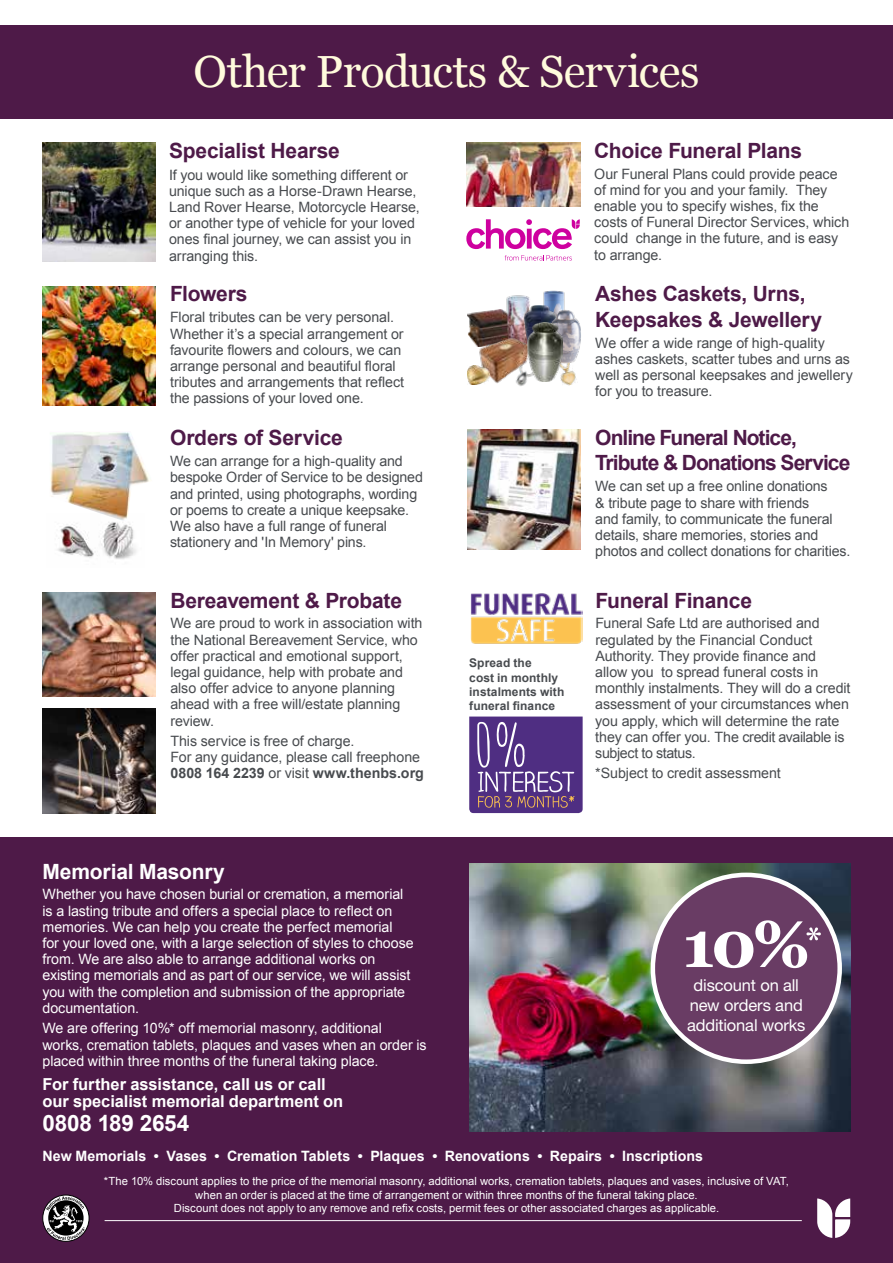
<style>
.page{position:relative;width:893px;height:1263px;background:#fff}
.page>*{position:absolute;margin:0;border:0;box-sizing:border-box;transform-origin:0 0}
.t1{font:700 65.4px "Georgia";color:#fff}
.t2{font:45px "Georgia";letter-spacing:-.01em;color:#fffbdc}
.t3{font:700 22.5px "Arial";letter-spacing:-.01em;color:#fff}
.t4{font:700 21px/25.2px "Arial";letter-spacing:-.01em;color:#4e1a48}
.t5{font:700 21px/25.2px "Arial";letter-spacing:-.045em;color:#4e1a48}
.t6{font:700 21px "Arial";letter-spacing:-.01em;color:#fff}
.t7{font:700 16.5px/16.2px "Arial";letter-spacing:-.005em;color:#fff}
.t8{font:16.5px/19.8px "Helvetica Neue";letter-spacing:-.01em;color:#fff;text-align:center}
.t9{font:14.25px/16.2px "Arial";letter-spacing:-.005em;color:#484b4f}
.t10{font:14.25px/16.2px "Arial";letter-spacing:-.005em;color:#fff}
.t11{font:700 14.25px "Arial";color:#fff}
.t12{font:700 12px/14.4px "Arial";letter-spacing:.005em;color:#484b4f}
.t13{font:11.25px/13.5px "Arial";letter-spacing:.005em;color:#fff;text-align:center}
.s1{font-weight:700}
</style>
<div class="page">
<div style="left:0;top:838px;width:893px;height:425px;background:#4e1a48"></div>
<div style="left:0;top:26px;width:893px;height:93px;background:#4e1a48"></div>
<svg style="left:817px;top:1198px;width:33px;height:40px"></svg>
<hr style="left:105px;top:1220px;width:697px;height:1px;background:#fff">
<img style="left:562px;top:363px;width:14px;height:23px">
<img style="left:468px;top:310px;width:34px;height:31px">
<img style="left:539px;top:381px;width:12px;height:1px">
<img style="left:502px;top:295px;width:33px;height:32px">
<img style="left:538px;top:290px;width:27px;height:20px">
<img style="left:472px;top:327px;width:56px;height:59px">
<img style="left:468px;top:365px;width:21px;height:20px">
<img style="left:524px;top:306px;width:32px;height:52px">
<img style="left:549px;top:310px;width:32px;height:53px">
<img style="left:528px;top:323px;width:35px;height:58px">
<img style="left:101px;top:522px;width:35px;height:37px">
<img style="left:57px;top:523px;width:43px;height:35px">
<img style="left:50px;top:432px;width:100px;height:89px">
<img style="left:467px;top:430px;width:114px;height:119px">
<svg style="left:43px;top:1195px;width:46px;height:46px"></svg>
<div style="left:43px;top:1195px;width:46px;height:46px;border:1px solid #000;border-radius:50%"></div>
<svg style="left:46px;top:1196px;width:39px;height:44px;background:#676266"></svg>
<svg style="left:466px;top:219px;width:114px;height:30px"></svg>
<svg style="left:505px;top:255px;width:67px;height:6px"></svg>
<img style="left:467px;top:142px;width:113px;height:64px">
<img style="left:43px;top:142px;width:113px;height:119px">
<img style="left:43px;top:592px;width:113px;height:104px">
<img style="left:43px;top:709px;width:113px;height:104px">
<img style="left:470px;top:593px;width:113px;height:51px">
<svg style="left:469px;top:716px;width:114px;height:97px;background:#65478d"></svg>
<img style="left:469px;top:863px;width:381px;height:268px">
<div style="left:653px;top:875px;width:187px;height:187px;background:#693c64;border-radius:50%"></div>
<div style="left:651px;top:873px;width:191px;height:191px;border:4px solid #fff;border-radius:50%"></div>
<svg style="left:806px;top:927px;width:15px;height:13px"></svg>
<img style="left:43px;top:286px;width:113px;height:119px">
<h2 class="t2" style="left:193px;top:38px;width:508px">Other Products &amp; Services</h2>
<h3 class="t4" style="left:169px;top:138px;width:172px">Specialist Hearse</h3>
<p class="t9" style="left:169px;top:167px;width:252px">If you would like something different or unique such as a Horse-Drawn Hearse, Land Rover Hearse, Motorcycle Hearse, or another type of vehicle for your loved ones final journey, we can assist you in arranging this.</p>
<h3 class="t4" style="left:170px;top:282px;width:79px">Flowers</h3>
<p class="t9" style="left:170px;top:309px;width:236px">Floral tributes can be very personal.<br>Whether it’s a special arrangement or favourite flowers and colours, we can arrange personal and beautiful floral tributes and arrangements that reflect the passions of your loved one.</p>
<h3 class="t4" style="left:170px;top:426px;width:174px">Orders of Service</h3>
<p class="t9" style="left:170px;top:453px;width:254px">We can arrange for a high-quality and bespoke Order of Service to be designed and printed, using photographs, wording or poems to create a unique keepsake.<br>We also have a full range of funeral stationery and 'In Memory' pins.</p>
<h3 class="t4" style="left:170px;top:588px;width:233px">Bereavement &amp; Probate</h3>
<p class="t9" style="left:170px;top:615px;width:254px">We are proud to work in association with the National Bereavement Service, who offer practical and emotional support, legal guidance, help with probate and also offer advice to anyone planning ahead with a free will/estate planning review.</p>
<p class="t9" style="left:170px;top:733px;width:255px">This service is free of charge.<br>For any guidance, please call freephone<br><span class="s1">0808 164 2239</span> or visit <span class="s1">www.thenbs.org</span></p>
<h3 class="t6" style="left:43px;top:857px;width:184px">Memorial Masonry</h3>
<p class="t10" style="left:43px;top:886px;width:373px">Whether you have chosen burial or cremation, a memorial is a lasting tribute and offers a special place to reflect on memories. We can help you create the perfect memorial<br>for your loved one, with a large selection of styles to choose from. We are also able to arrange additional works on existing memorials and as part of our service, we will assist you with the completion and submission of the appropriate documentation.</p>
<p class="t10" style="left:43px;top:1020px;width:386px">We are offering 10%* off memorial masonry, additional<br>works, cremation tablets, plaques and vases when an order is placed within three months of the funeral taking place.</p>
<p class="t7" style="left:43px;top:1077px;width:302px">For further assistance, call us or call our specialist memorial department on</p>
<h3 class="t3" style="left:43px;top:1108px;width:148px">0808 189 2654</h3>
<p class="t12" style="left:469px;top:656px;width:97px">Spread the<br>cost in monthly instalments with funeral finance</p>
<h3 class="t4" style="left:594px;top:138px;width:209px">Choice Funeral Plans</h3>
<p class="t9" style="left:594px;top:166px;width:257px">Our Funeral Plans could provide peace of mind for you and your family. They enable you to specify wishes, fix the costs of Funeral Director Services, which could change in the future, and is easy to arrange.</p>
<h3 class="t4" style="left:595px;top:282px;width:228px">Ashes Caskets, Urns,<br>Keepsakes &amp; Jewellery</h3>
<p class="t9" style="left:595px;top:335px;width:259px">We offer a wide range of high-quality ashes caskets, scatter tubes and urns as well as personal keepsakes and jewellery for you to treasure.</p>
<h3 class="t5" style="left:595px;top:426px;width:257px">Online Funeral Notice,<br>Tribute &amp; Donations Service</h3>
<p class="t9" style="left:595px;top:478px;width:257px">We can set up a free online donations<br>&amp; tribute page to share with friends<br>and family, to communicate the funeral details, share memories, stories and photos and collect donations for charities.</p>
<h3 class="t4" style="left:595px;top:588px;width:158px">Funeral Finance</h3>
<p class="t9" style="left:595px;top:615px;width:257px">Funeral Safe Ltd are authorised and regulated by the Financial Conduct Authority. They provide finance and allow you to spread funeral costs in monthly instalments. They will do a credit assessment of your circumstances when you apply, which will determine the rate they can offer you. The credit available is subject to status.</p>
<p class="t9" style="left:595px;top:765px;width:187px">*Subject to credit assessment</p>
<h1 class="t1" style="left:682px;top:895px;width:129px">10%</h1>
<p class="t8" style="left:687px;top:975px;width:120px">discount on all new orders and additional works</p>
<p class="t11" style="left:43px;top:1147px;width:662px">New Memorials • Vases • Cremation Tablets • Plaques • Renovations • Repairs • Inscriptions</p>
<p class="t13" style="left:104px;top:1174px;width:686px">*The 10% discount applies to the price of the memorial masonry, additional works, cremation tablets, plaques and vases, inclusive of VAT, when an order is placed at the time of arrangement or within three months of the funeral taking place.<br>Discount does not apply to any remove and refix costs, permit fees or other associated charges as applicable.</p>
</div>
